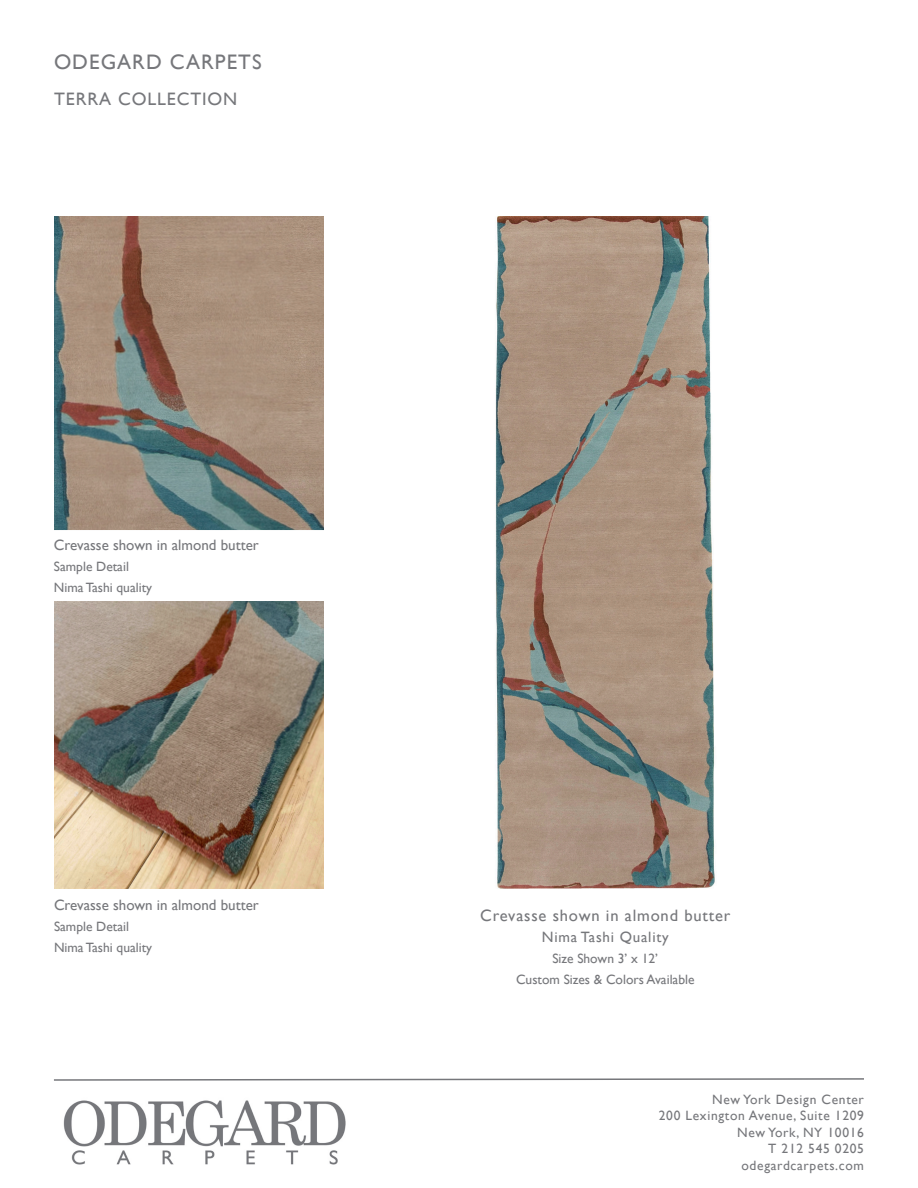
<style>
.page{position:relative;width:918px;height:1188px;background:#fff}
.page>*{position:absolute;margin:0;border:0;box-sizing:border-box;transform-origin:0 0}
.t1{font:21px "Gill Sans";letter-spacing:.05em;color:#76777b}
.t2{font:18px "Gill Sans";letter-spacing:.05em;color:#76777b}
.t3{font:16.5px "Gill Sans";letter-spacing:.05em;color:#76777b}
.t4{font:15px "Gill Sans";color:#76777b}
.t5{font:15px "Gill Sans";letter-spacing:.05em;color:#76777b}
.t6{font:13.5px "Gill Sans";color:#76777b}
.t7{font:13.5px "Gill Sans";letter-spacing:.05em;color:#76777b}
</style>
<div class="page">
<svg style="left:54px;top:1078px;width:810px;height:3px"></svg>
<img style="left:63px;top:1100px;width:283px;height:65px">
<img style="left:495px;top:216px;width:220px;height:672px">
<img style="left:54px;top:602px;width:270px;height:286px">
<img style="left:54px;top:216px;width:270px;height:314px">
<p class="t1" style="left:54px;top:49px;width:209px">ODEGARD CARPETS</p>
<p class="t2" style="left:54px;top:88px;width:185px">TERRA COLLECTION</p>
<p class="t4" style="left:54px;top:536px;width:206px">Crevasse shown in almond butter</p>
<p class="t6" style="left:54px;top:558px;width:77px">Sample Detail</p>
<p class="t6" style="left:54px;top:579px;width:100px">Nima Tashi quality</p>
<p class="t4" style="left:54px;top:896px;width:206px">Crevasse shown in almond butter</p>
<p class="t6" style="left:54px;top:918px;width:77px">Sample Detail</p>
<p class="t6" style="left:54px;top:939px;width:100px">Nima Tashi quality</p>
<p class="t3" style="left:480px;top:906px;width:252px">Crevasse shown in almond butter</p>
<p class="t5" style="left:542px;top:928px;width:128px">Nima Tashi Quality</p>
<p class="t6" style="left:552px;top:950px;width:107px">Size Shown 3’ x 12’</p>
<p class="t6" style="left:516px;top:971px;width:180px">Custom Sizes &amp; Colors Available</p>
<p class="t7" style="left:712px;top:1091px;width:153px">New York Design Center</p>
<p class="t7" style="left:659px;top:1108px;width:207px">200 Lexington Avenue, Suite 1209</p>
<p class="t7" style="left:737px;top:1124px;width:128px">New York, NY 10016</p>
<p class="t7" style="left:768px;top:1141px;width:97px">T 212 545 0205</p>
<p class="t7" style="left:742px;top:1157px;width:124px">odegardcarpets.com</p>
</div>
